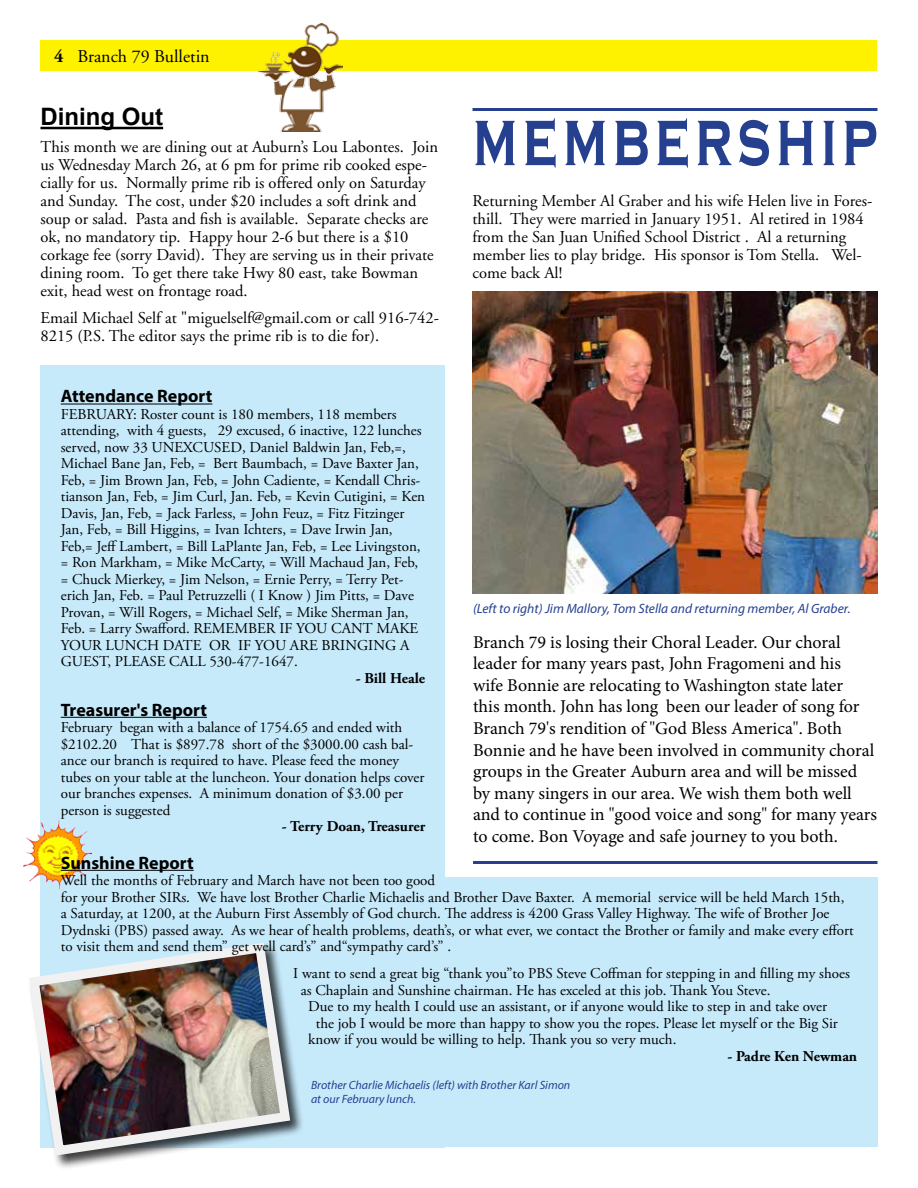
<style>
.page{position:relative;width:918px;height:1188px;background:#fff}
.page>*{position:absolute;margin:0;border:0;box-sizing:border-box;transform-origin:0 0}
.t1{font:700 81px "Copperplate Gothic";letter-spacing:.105em;color:#25408f;scale:.67 1}
.t2{font:700 24px "Arial";color:#000}
.t3{font:18px/21.6px "Minion Pro";letter-spacing:-.005em;color:#000}
.t4{font:700 18px "Myriad Pro";color:#000}
.t5{font:18px "Adobe Garamond";color:#000}
.t6{font:16.5px/18px "Adobe Garamond";color:#000}
.t7{font:15px/16.5px "Adobe Garamond Pro";color:#000}
.t8{font:15px/16.5px "Adobe Garamond";color:#000}
.t9{font:700 15px "Adobe Garamond Pro";color:#000}
.t10{font:700 15px "Adobe Garamond";color:#000}
.t11{font:italic 13.5px "Myriad Pro";color:#25408f}
.t12{font:italic 12px/13.5px "Myriad Pro";color:#25408f}
.s1{font-weight:700}
</style>
<div class="page">
<div style="left:40px;top:365px;width:406px;height:783px;background:#c7eafb"></div>
<hr style="left:61px;top:404px;width:151px;height:1px;background:#000">
<div style="left:40px;top:40px;width:838px;height:31px;background:#fff200"></div>
<hr style="left:472px;top:108px;width:406px;height:3px;background:#25408f">
<hr style="left:473px;top:861px;width:405px;height:3px;background:#25408f">
<div style="left:351px;top:878px;width:527px;height:270px;background:#c7eafb"></div>
<img style="left:24px;top:819px;width:67px;height:71px">
<hr style="left:40px;top:127px;width:123px;height:2px;background:#000">
<img style="left:473px;top:291px;width:405px;height:303px">
<hr style="left:61px;top:717px;width:146px;height:1px;background:#000">
<div style="left:28px;top:942px;width:277px;height:228px;background:#000;opacity:.75"></div>
<img style="left:28px;top:942px;width:267px;height:219px">
<hr style="left:61px;top:870px;width:133px;height:1px;background:#000">
<img style="left:257px;top:24px;width:86px;height:108px">
<p class="t5" style="left:54px;top:47px;width:157px"><span class="s1">4</span> Branch 79 Bulletin</p>
<h2 class="t2" style="left:40px;top:101px;width:124px">Dining Out</h2>
<p class="t6" style="left:40px;top:139px;width:399px">This month we are dining out at Auburn’s Lou Labontes. Join us Wednesday March 26, at 6 pm for prime rib cooked espe&shy;cially for us. Normally prime rib is offered only on Saturday and Sunday. The cost, under $20 includes a soft drink and soup or salad. Pasta and fish is available. Separate checks are ok, no mandatory tip. Happy hour 2-6 but there is a $10 corkage fee (sorry David). They are serving us in their private dining room. To get there take Hwy 80 east, take Bowman exit, head west on frontage road.</p>
<p class="t6" style="left:40px;top:310px;width:400px">Email Michael Self at "miguelself@gmail.com or call 916-742-<br>8215 (P.S. The editor says the prime rib is to die for).</p>
<h1 class="t1" style="left:473px;top:93px;width:605px">membership</h1>
<p class="t6" style="left:472px;top:193px;width:401px">Returning Member Al Graber and his wife Helen live in Fores&shy;thill. They were married in January 1951. Al retired in 1984 from the San Juan Unified School District . Al a returning member lies to play bridge. His sponsor is Tom Stella. Wel&shy;come back Al!</p>
<p class="t4" style="left:61px;top:384px;width:153px">Attendance Report</p>
<p class="t7" style="left:61px;top:406px;width:366px">FEBRUARY: Roster count is 180 members, 118 members attending, with 4 guests, 29 excused, 6 inactive, 122 lunches served, now 33 UNEXCUSED, Daniel Baldwin Jan, Feb,=, Michael Bane Jan, Feb, = Bert Baumbach, = Dave Baxter Jan, Feb, = Jim Brown Jan, Feb, = John Cadiente, = Kendall Chris&shy;tianson Jan, Feb, = Jim Curl, Jan. Feb, = Kevin Cutigini, = Ken Davis, Jan, Feb, = Jack Farless, = John Feuz, = Fitz Fitzinger Jan, Feb, = Bill Higgins, = Ivan Ichters, = Dave Irwin Jan, Feb,= Jeff Lambert, = Bill LaPlante Jan, Feb, = Lee Livingston, = Ron Markham, = Mike McCarty, = Will Machaud Jan, Feb, = Chuck Mierkey, = Jim Nelson, = Ernie Perry, = Terry Pet&shy;erich Jan, Feb. = Paul Petruzzelli ( I Know ) Jim Pitts, = Dave Provan, = Will Rogers, = Michael Self, = Mike Sherman Jan, Feb. = Larry Swafford. REMEMBER IF YOU CANT MAKE YOUR LUNCH DATE OR IF YOU ARE BRINGING A GUEST, PLEASE CALL 530-477-1647.</p>
<p class="t9" style="left:356px;top:669px;width:71px">- Bill Heale</p>
<p class="t11" style="left:473px;top:600px;width:379px">(Left to right) Jim Mallory, Tom Stella and returning member, Al Graber.</p>
<p class="t3" style="left:473px;top:631px;width:406px">Branch 79 is losing their Choral Leader. Our choral leader for many years past, John Fragomeni and his<br>wife Bonnie are relocating to Washington state later<br>this month. John has long been our leader of song for Branch 79's rendition of "God Bless America". Both Bonnie and he have been involved in community choral groups in the Greater Auburn area and will be missed by many singers in our area. We wish them both well and to continue in "good voice and song" for many years to come. Bon Voyage and safe journey to you both.</p>
<p class="t4" style="left:61px;top:698px;width:148px">Treasurer's Report</p>
<p class="t8" style="left:61px;top:719px;width:365px">February began with a balance of 1754.65 and ended with $2102.20 That is $897.78 short of the $3000.00 cash bal&shy;ance our branch is required to have. Please feed the money tubes on your table at the luncheon. Your donation helps cover our branches expenses. A minimum donation of $3.00 per person is suggested</p>
<p class="t10" style="left:282px;top:818px;width:145px">- Terry Doan, Treasurer</p>
<p class="t4" style="left:61px;top:851px;width:134px">Sunshine Report</p>
<p class="t7" style="left:61px;top:873px;width:795px">Well the months of February and March have not been too good<br>for your Brother SIRs. We have lost Brother Charlie Michaelis and Brother Dave Baxter. A memorial service will be held March 15th, a Saturday, at 1200, at the Auburn First Assembly of God church. The address is 4200 Grass Valley Highway. The wife of Brother Joe Dydnski (PBS) passed away. As we hear of health problems, death’s, or what ever, we contact the Brother or family and make every effort to visit them and send them” get well card’s” and“sympathy card’s” .</p>
<p class="t7" style="left:293px;top:966px;width:558px">I want to send a great big “thank you”to PBS Steve Coffman for stepping in and filling my shoes</p>
<p class="t7" style="left:301px;top:982px;width:471px">as Chaplain and Sunshine chairman. He has exceled at this job. Thank You Steve.</p>
<p class="t7" style="left:308px;top:999px;width:520px">Due to my health I could use an assistant, or if anyone would like to step in and take over</p>
<p class="t7" style="left:316px;top:1015px;width:524px">the job I would be more than happy to show you the ropes. Please let myself or the Big Sir</p>
<p class="t7" style="left:308px;top:1032px;width:370px">know if you would be willing to help. Thank you so very much.</p>
<p class="t9" style="left:728px;top:1047px;width:131px">- Padre Ken Newman</p>
<p class="t12" style="left:311px;top:1078px;width:261px">Brother Charlie Michaelis (left) with Brother Karl Simon at our February lunch.</p>
</div>
